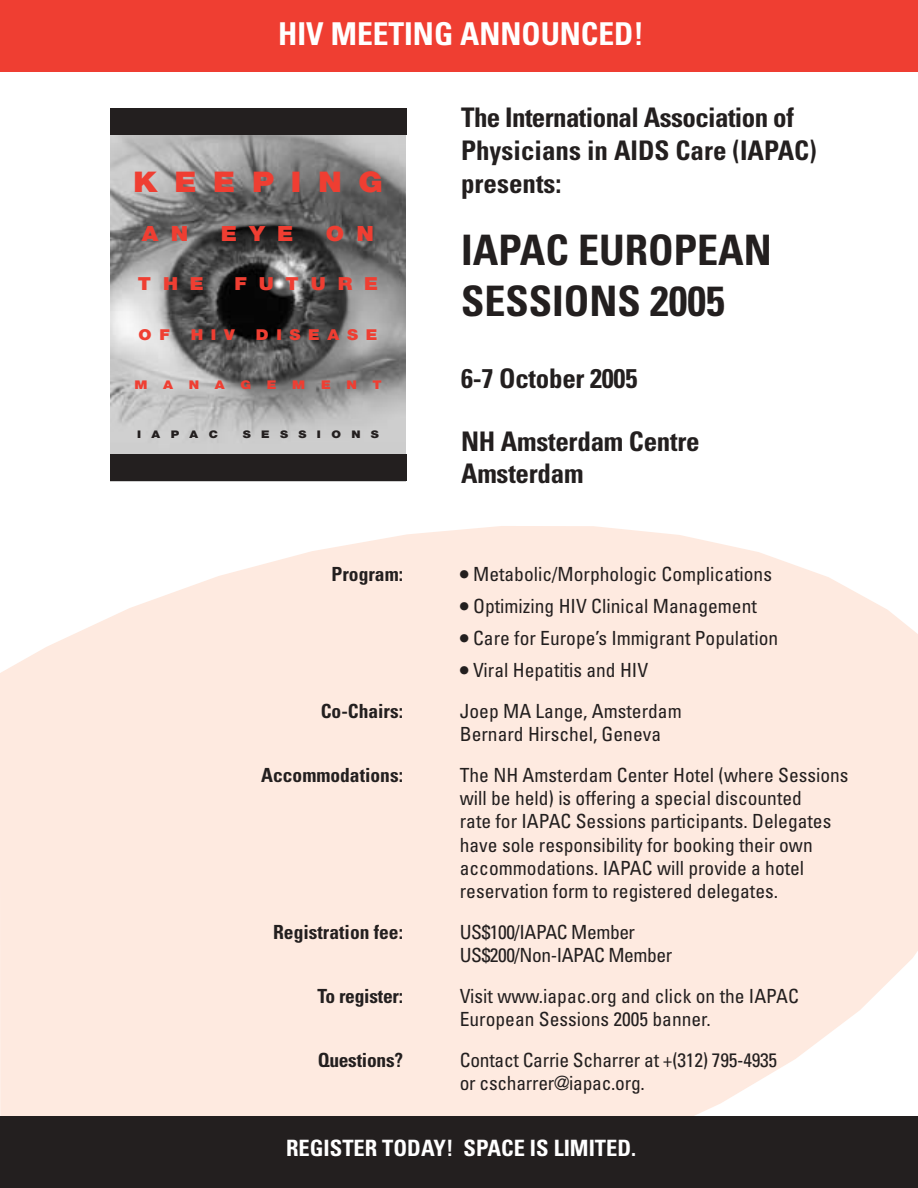
<style>
.page{position:relative;width:918px;height:1188px;background:#fff}
.page>*{position:absolute;margin:0;border:0;box-sizing:border-box;transform-origin:0 0}
.t1{font:700 condensed 42px/51px "Univers";color:#231f1f}
.t2{font:700 condensed 31.5px "Univers";color:#fff}
.t3{font:900 28.5px "Helvetica Neue";letter-spacing:.535em;color:#ef3e32;scale:1.1 1}
.t4{font:700 condensed 27px/33px "Univers";letter-spacing:-.01em;color:#231f1f}
.t5{font:700 condensed 22.5px "Univers";color:#fff}
.t6{font:900 21px "Helvetica Neue";color:#ef3e32;scale:1.1 1}
.t7{font:condensed 19.5px/23.1px "Univers";color:#231f1f}
.t8{font:700 condensed 19.5px "Univers";color:#231f1f}
.t9{font:condensed 19.5px/23.1px "Univers";letter-spacing:-.02em;color:#231f1f}
.t10{font:900 18px "Helvetica Neue";letter-spacing:.6em;color:#ef3e32;scale:1.1 1}
.t11{font:900 15px "Helvetica Neue";letter-spacing:.47em;color:#ef3e32;scale:1.1 1}
.t12{font:900 12px "Helvetica Neue";color:#ef3e32;scale:1.15 1}
.t13{font:900 10.5px "Helvetica Neue";letter-spacing:.86em;color:#231f1f;scale:1.15 1}
.s1{font-size:27px}
</style>
<div class="page">
<svg style="left:0;top:526px;width:918px;height:590px;background:#feece3"></svg>
<img style="left:110px;top:135px;width:296px;height:319px">
<div style="left:0;top:0;width:918px;height:72px;background:#ef3e32"></div>
<div style="left:110px;top:108px;width:296px;height:27px;background:#231f1f"></div>
<div style="left:110px;top:454px;width:296px;height:28px;background:#231f1f"></div>
<div style="left:0;top:1116px;width:918px;height:72px;background:#231f1f"></div>
<h2 class="t2" style="left:278px;top:23px;width:367px">HIV MEETING ANNOUNCED!</h2>
<h3 class="t3" style="left:133px;top:171px;width:229px">KEEPING</h3>
<p class="t6" style="left:142px;top:226px;width:44px">A N</p>
<p class="t6" style="left:221px;top:226px;width:68px">EYE</p>
<p class="t6" style="left:326px;top:226px;width:45px">O N</p>
<p class="t10" style="left:138px;top:278px;width:61px">THE</p>
<p class="t10" style="left:234px;top:278px;width:132px">FUTURE</p>
<p class="t11" style="left:139px;top:329px;width:30px">O F</p>
<p class="t11" style="left:191px;top:329px;width:42px">HIV</p>
<p class="t11" style="left:256px;top:329px;width:112px">DISEASE</p>
<p class="t12" style="left:134px;top:380px;width:13px">M</p>
<p class="t12" style="left:163px;top:380px;width:10px">A</p>
<p class="t12" style="left:189px;top:380px;width:11px">N</p>
<p class="t12" style="left:215px;top:380px;width:10px">A</p>
<p class="t12" style="left:241px;top:380px;width:11px">G</p>
<p class="t12" style="left:267px;top:380px;width:10px">E</p>
<p class="t12" style="left:292px;top:380px;width:13px">M</p>
<p class="t12" style="left:321px;top:380px;width:10px">E</p>
<p class="t12" style="left:346px;top:380px;width:11px">N</p>
<p class="t12" style="left:373px;top:380px;width:10px">T</p>
<p class="t13" style="left:137px;top:431px;width:72px">IAPAC</p>
<p class="t13" style="left:243px;top:431px;width:120px">SESSIONS</p>
<h3 class="t4" style="left:461px;top:104px;width:357px">The International Association of<br>Physicians in AIDS Care (IAPAC) presents:</h3>
<h1 class="t1" style="left:461px;top:229px;width:312px">IAPAC EUROPEAN<br>SESSIONS 2005</h1>
<h3 class="t4" style="left:461px;top:365px;width:178px">6-7 October 2005</h3>
<h3 class="t4" style="left:461px;top:429px;width:240px;line-height:31.5px">NH Amsterdam Centre<br>Amsterdam</h3>
<p class="t8" style="left:332px;top:567px;width:73px">Program:</p>
<p class="t7" style="left:460px;top:564px;width:314px"><span class="s1">•</span> Metabolic/Morphologic Complications</p>
<p class="t7" style="left:460px;top:596px;width:299px"><span class="s1">•</span> Optimizing HIV Clinical Management</p>
<p class="t7" style="left:460px;top:628px;width:320px"><span class="s1">•</span> Care for Europe’s Immigrant Population</p>
<p class="t7" style="left:460px;top:660px;width:190px"><span class="s1">•</span> Viral Hepatitis and HIV</p>
<p class="t8" style="left:321px;top:704px;width:84px">Co-Chairs:</p>
<p class="t7" style="left:460px;top:701px;width:223px">Joep MA Lange, Amsterdam<br>Bernard Hirschel, Geneva</p>
<p class="t8" style="left:261px;top:768px;width:143px">Accommodations:</p>
<p class="t7" style="left:460px;top:766px;width:390px">The NH Amsterdam Center Hotel (where Sessions will be held) is offering a special discounted<br>rate for IAPAC Sessions participants. Delegates have sole responsibility for booking their own accommodations. IAPAC will provide a hotel reservation form to registered delegates.</p>
<p class="t8" style="left:273px;top:925px;width:131px">Registration fee:</p>
<p class="t9" style="left:460px;top:922px;width:214px">US$100/IAPAC Member<br>US$200/Non-IAPAC Member</p>
<p class="t8" style="left:318px;top:989px;width:87px">To register:</p>
<p class="t7" style="left:460px;top:986px;width:341px">Visit www.iapac.org and click on the IAPAC<br>European Sessions 2005 banner.</p>
<p class="t8" style="left:318px;top:1053px;width:87px">Questions?</p>
<p class="t7" style="left:460px;top:1051px;width:319px">Contact Carrie Scharrer at +(312) 795-4935 or cscharrer@iapac.org.</p>
<p class="t5" style="left:286px;top:1140px;width:352px">REGISTER TODAY! SPACE IS LIMITED.</p>
</div>
